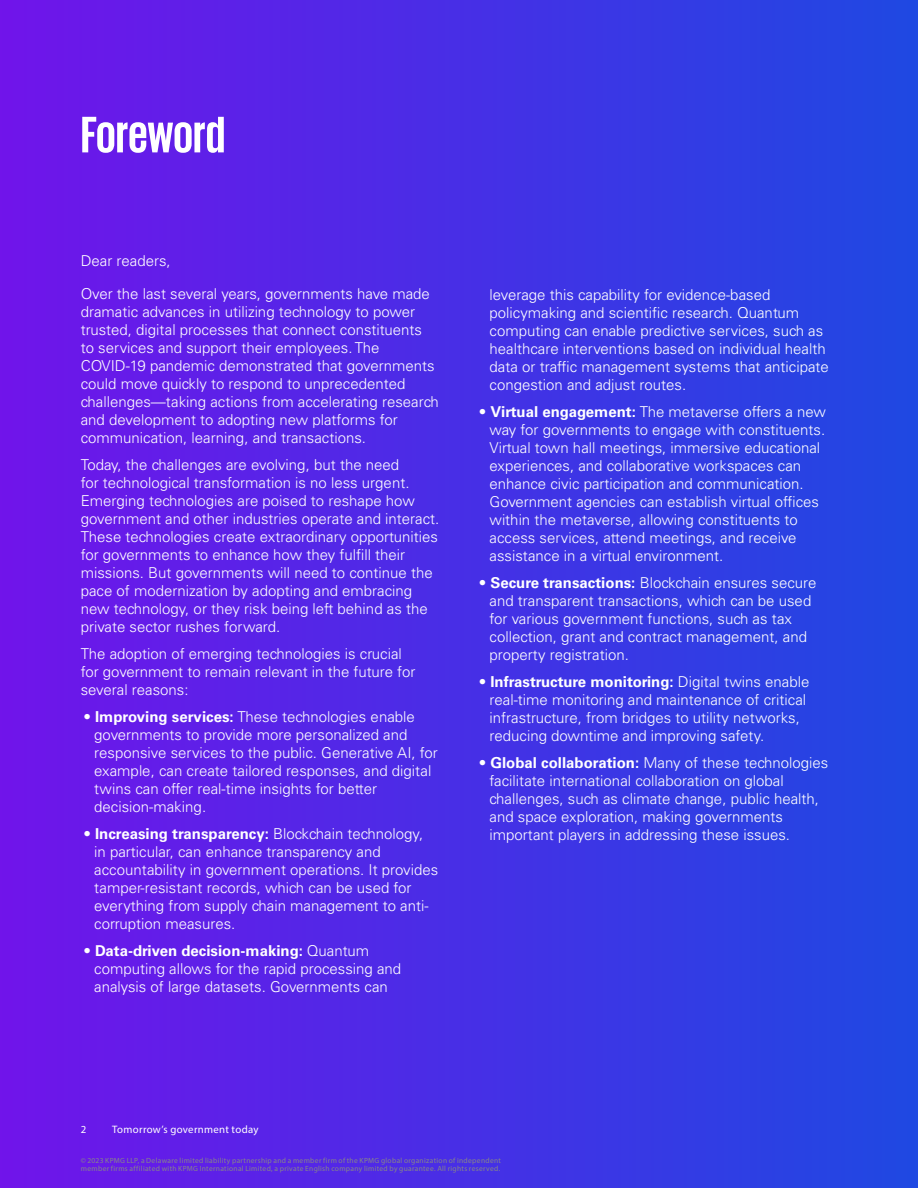
<style>
.page{position:relative;width:918px;height:1188px;background:#fff}
.page>*{position:absolute;margin:0;border:0;box-sizing:border-box;transform-origin:0 0}
.t1{font:700 52.5px "KPMG";letter-spacing:-.005em;color:#fff}
.t2{font:300 15px/18px "Univers LT Std";color:#fff}
.t3{font:10.8px "Myriad Pro";letter-spacing:.025em;color:#fff}
.t4{font:7.5px/8.1px "Myriad Pro";letter-spacing:.04em;color:#878787}
.s1{font-weight:700}
</style>
<div class="page">
<div style="left:0;top:0;width:918px;height:1188px;background:linear-gradient(to right,#7114ea,#1f49e2)"></div>
<h1 class="t1" style="left:81px;top:108px;width:146px">Foreword</h1>
<p class="t2" style="left:81px;top:252px;width:92px">Dear readers,</p>
<p class="t2" style="left:81px;top:285px;width:360px">Over the last several years, governments have made dramatic advances in utilizing technology to power trusted, digital processes that connect constituents to services and support their employees. The COVID-19 pandemic demonstrated that governments could move quickly to respond to unprecedented challenges—taking actions from accelerating research and development to adopting new platforms for communication, learning, and transactions.</p>
<p class="t2" style="left:81px;top:456px;width:360px">Today, the challenges are evolving, but the need<br>for technological transformation is no less urgent.<br>Emerging technologies are poised to reshape how government and other industries operate and interact.<br>These technologies create extraordinary opportunities for governments to enhance how they fulfill their missions. But governments will need to continue the pace of modernization by adopting and embracing new technology, or they risk being left behind as the private sector rushes forward.</p>
<p class="t2" style="left:81px;top:645px;width:336px">The adoption of emerging technologies is crucial for government to remain relevant in the future for several reasons:</p>
<p class="t2" style="left:94px;top:708px;width:345px;text-indent:-11px">• <span class="s1">Improving services:</span> These technologies enable governments to provide more personalized and responsive services to the public. Generative AI, for example, can create tailored responses, and digital twins can offer real-time insights for better decision-making.</p>
<p class="t2" style="left:94px;top:825px;width:345px;text-indent:-11px">• <span class="s1">Increasing transparency:</span> Blockchain technology, in particular, can enhance transparency and accountability in government operations. It provides tamper-resistant records, which can be used for everything from supply chain management to anti&shy;corruption measures.</p>
<p class="t2" style="left:94px;top:942px;width:308px;text-indent:-11px">• <span class="s1">Data-driven decision-making:</span> Quantum computing allows for the rapid processing and analysis of large datasets. Governments can</p>
<p class="t2" style="left:490px;top:286px;width:341px">leverage this capability for evidence-based policymaking and scientific research. Quantum computing can enable predictive services, such as healthcare interventions based on individual health data or traffic management systems that anticipate congestion and adjust routes.</p>
<p class="t2" style="left:490px;top:403px;width:338px;text-indent:-11px">• <span class="s1">Virtual engagement:</span> The metaverse offers a new way for governments to engage with constituents.<br>Virtual town hall meetings, immersive educational experiences, and collaborative workspaces can enhance civic participation and communication.<br>Government agencies can establish virtual offices within the metaverse, allowing constituents to access services, attend meetings, and receive assistance in a virtual environment.</p>
<p class="t2" style="left:490px;top:574px;width:329px;text-indent:-11px">• <span class="s1">Secure transactions:</span> Blockchain ensures secure and transparent transactions, which can be used for various government functions, such as tax collection, grant and contract management, and property registration.</p>
<p class="t2" style="left:490px;top:673px;width:321px;text-indent:-11px">• <span class="s1">Infrastructure monitoring:</span> Digital twins enable real-time monitoring and maintenance of critical infrastructure, from bridges to utility networks, reducing downtime and improving safety.</p>
<p class="t2" style="left:490px;top:754px;width:340px;text-indent:-11px">• <span class="s1">Global collaboration:</span> Many of these technologies facilitate international collaboration on global challenges, such as climate change, public health, and space exploration, making governments important players in addressing these issues.</p>
<p class="t3" style="left:81px;top:1123px;width:7px">2</p>
<p class="t3" style="left:112px;top:1123px;width:148px">Tomorrow’s government today</p>
<p class="t4" style="left:81px;top:1156px;width:422px">© 2023 KPMG LLP, a Delaware limited liability partnership and a member firm of the KPMG global organization of independent member firms affiliated with KPMG International Limited, a private English company limited by guarantee. All rights reserved.</p>
</div>
